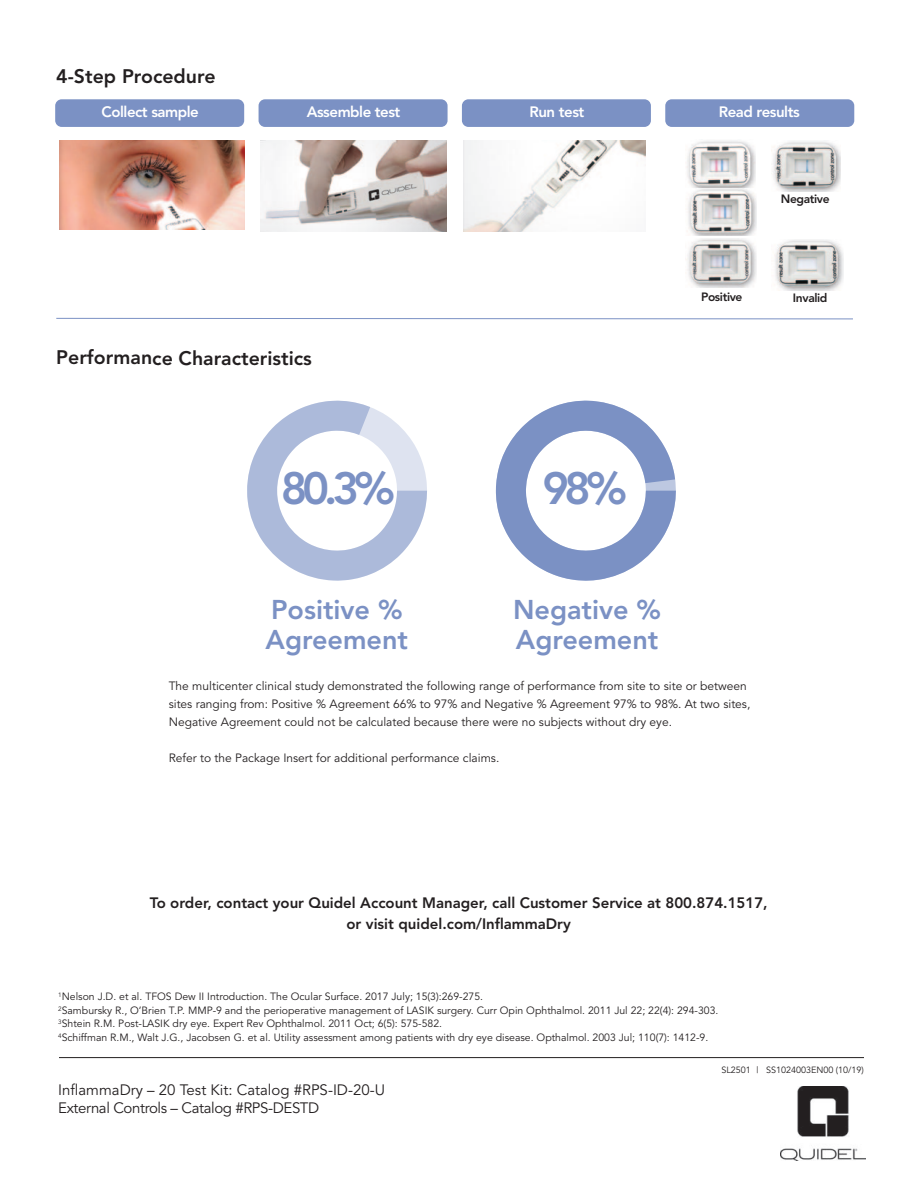
<style>
.page{position:relative;width:918px;height:1188px;background:#fff}
.page>*{position:absolute;margin:0;border:0;box-sizing:border-box;transform-origin:0 0}
.t1{font:800 45px "Avenir";color:#7b91c4}
.t2{font:800 27px "Avenir";color:#7b91c4}
.t3{font:800 19.5px "Avenir";color:#231f20}
.t4{font:800 15px "Avenir";color:#231f20}
.t5{font:15px "Avenir";letter-spacing:-.015em;color:#231f20}
.t6{font:800 15px "Avenir";letter-spacing:-.03em;color:#fff}
.t7{font:12px/18px "Avenir";color:#231f20}
.t8{font:800 12px "Avenir";letter-spacing:-.03em;color:#231f20}
.t9{font:10.5px "Avenir";color:#231f20}
.t10{font:9px "Avenir";color:#231f20}
</style>
<div class="page">
<img style="left:686px;top:140px;width:70px;height:49px">
<svg style="left:687px;top:189px;width:70px;height:47px"></svg>
<svg style="left:686px;top:238px;width:71px;height:50px"></svg>
<hr style="left:59px;top:1057px;width:805px;height:1px;background:#231f20">
<img style="left:780px;top:1086px;width:85px;height:74px">
<div style="left:55px;top:99px;width:189px;height:28px;background:#7b91c4;border-radius:6px"></div>
<div style="left:259px;top:99px;width:189px;height:28px;background:#7b91c4;border-radius:6px"></div>
<div style="left:462px;top:99px;width:189px;height:28px;background:#7b91c4;border-radius:6px"></div>
<div style="left:665px;top:99px;width:189px;height:28px;background:#7b91c4;border-radius:6px"></div>
<img style="left:60px;top:141px;width:184px;height:88px">
<img style="left:260px;top:141px;width:186px;height:90px">
<img style="left:463px;top:141px;width:183px;height:90px">
<img style="left:771px;top:141px;width:69px;height:51px">
<svg style="left:778px;top:257px;width:66px;height:34px"></svg>
<img style="left:774px;top:240px;width:69px;height:50px">
<svg style="left:247px;top:401px;width:180px;height:180px"></svg>
<svg style="left:495px;top:401px;width:181px;height:180px"></svg>
<svg style="left:56px;top:318px;width:797px;height:1px"></svg>
<p class="t3" style="left:56px;top:68px;width:161px">4-Step Procedure</p>
<p class="t6" style="left:102px;top:106px;width:99px">Collect sample</p>
<p class="t6" style="left:307px;top:106px;width:95px">Assemble test</p>
<p class="t6" style="left:529px;top:106px;width:56px">Run test</p>
<p class="t6" style="left:719px;top:106px;width:82px">Read results</p>
<p class="t3" style="left:56px;top:350px;width:257px">Performance Characteristics</p>
<p class="t8" style="left:701px;top:292px;width:43px">Positive</p>
<p class="t8" style="left:781px;top:194px;width:50px">Negative</p>
<p class="t8" style="left:793px;top:293px;width:36px">Invalid</p>
<p class="t1" style="left:281px;top:470px;width:116px">80.3%</p>
<p class="t1" style="left:543px;top:470px;width:86px">98%</p>
<p class="t2" style="left:271px;top:599px;width:133px">Positive %</p>
<p class="t2" style="left:266px;top:629px;width:144px">Agreement</p>
<p class="t2" style="left:513px;top:599px;width:150px">Negative %</p>
<p class="t2" style="left:516px;top:629px;width:144px">Agreement</p>
<p class="t7" style="left:169px;top:678px;width:583px">The multicenter clinical study demonstrated the following range of performance from site to site or between sites ranging from: Positive % Agreement 66% to 97% and Negative % Agreement 97% to 98%. At two sites,<br>Negative Agreement could not be calculated because there were no subjects without dry eye.</p>
<p class="t7" style="left:169px;top:750px;width:332px">Refer to the Package Insert for additional performance claims.</p>
<p class="t4" style="left:150px;top:897px;width:619px">To order, contact your Quidel Account Manager, call Customer Service at 800.874.1517,</p>
<p class="t4" style="left:346px;top:918px;width:226px">or visit quidel.com/InflammaDry</p>
<p class="t9" style="left:58px;top:992px;width:427px"><sup>1</sup>Nelson J.D. et al. TFOS Dew II Introduction. The Ocular Surface. 2017 July; 15(3):269-275.</p>
<p class="t9" style="left:58px;top:1006px;width:662px"><sup>2</sup>Sambursky R., O’Brien T.P. MMP-9 and the perioperative management of LASIK surgery. Curr Opin Ophthalmol. 2011 Jul 22; 22(4): 294-303.</p>
<p class="t9" style="left:58px;top:1019px;width:386px"><sup>3</sup>Shtein R.M. Post-LASIK dry eye. Expert Rev Ophthalmol. 2011 Oct; 6(5): 575-582.</p>
<p class="t9" style="left:58px;top:1033px;width:652px"><sup>4</sup>Schiffman R.M., Walt J.G., Jacobsen G. et al. Utility assessment among patients with dry eye disease. Opthalmol. 2003 Jul; 110(7): 1412-9.</p>
<p class="t5" style="left:58px;top:1084px;width:328px">InflammaDry – 20 Test Kit: Catalog #RPS-ID-20-U</p>
<p class="t5" style="left:58px;top:1102px;width:263px">External Controls – Catalog #RPS-DESTD</p>
<p class="t10" style="left:721px;top:1066px;width:144px">SL2501 | SS1024003EN00 (10/19)</p>
</div>
